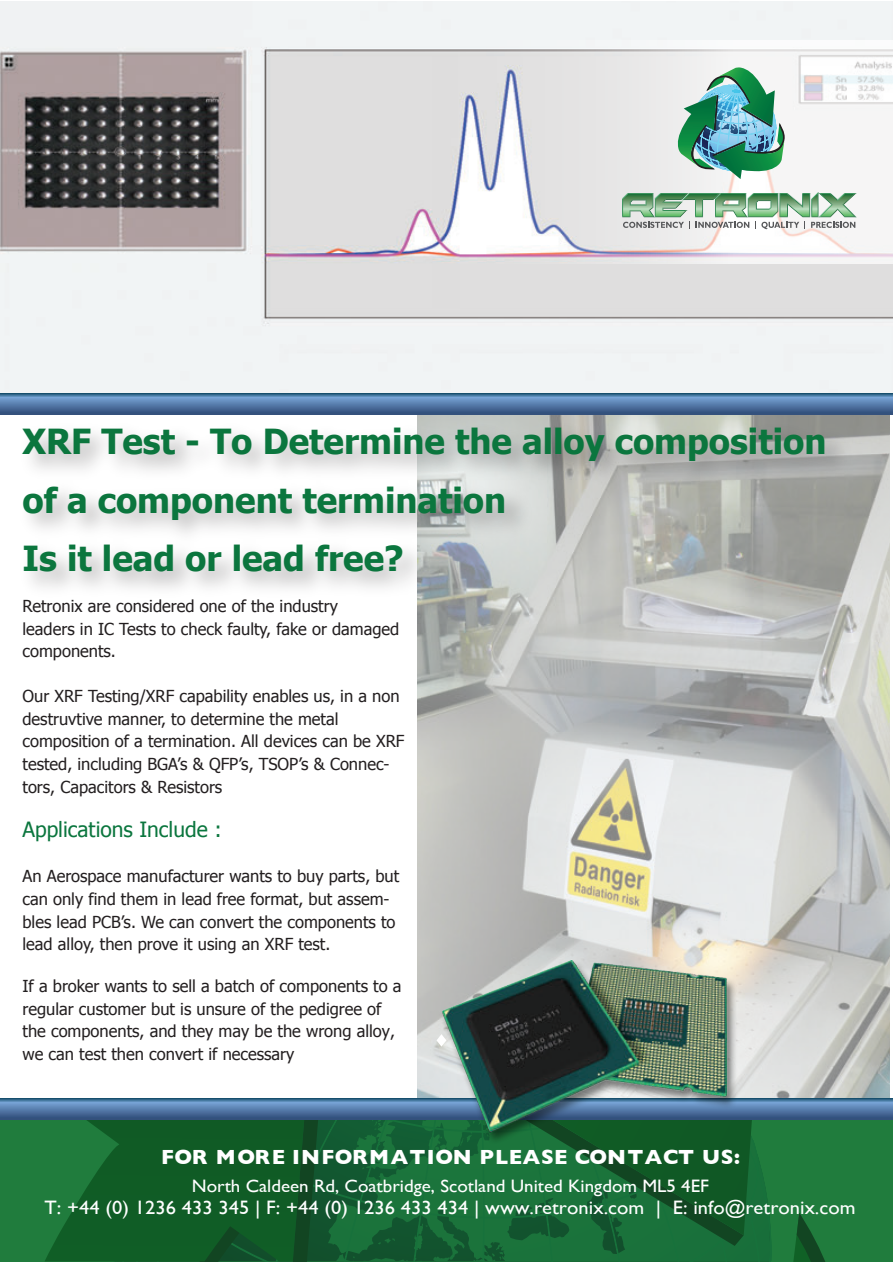
<style>
.page{position:relative;width:893px;height:1263px;background:#fff}
.page>*{position:absolute;margin:0;border:0;box-sizing:border-box;transform-origin:0 0}
.t1{font:700 34.5px/58.5px "Tahoma";color:#0b763e}
.t2{font:21px "Tahoma";color:#0b763e}
.t3{font:700 20.85px "Gill Sans";letter-spacing:.045em;color:#fff}
.t4{font:19.5px "Gill Sans";letter-spacing:.005em;color:#fff;scale:1.05 1}
.t5{font:18px "Gill Sans";color:#fff;scale:1.05 1}
.t6{font:16.5px/22.5px "Tahoma";color:#231f20}
</style>
<div class="page">
<img style="left:417px;top:414px;width:473px;height:684px">
<img style="left:0;top:1px;width:892px;height:392px">
<svg style="left:297px;top:40px;width:595px;height:223px"></svg>
<div style="left:0;top:1109px;width:892px;height:152px;background:#207c3d"></div>
<svg style="left:677px;top:67px;width:109px;height:112px"></svg>
<svg style="left:622px;top:192px;width:234px;height:37px"></svg>
<svg style="left:328px;top:1119px;width:173px;height:142px"></svg>
<svg style="left:501px;top:1119px;width:340px;height:142px"></svg>
<svg style="left:45px;top:1119px;width:283px;height:142px;background:#125e29"></svg>
<svg style="left:0;top:1098px;width:892px;height:21px;background:#4e76a3"></svg>
<svg style="left:0;top:393px;width:892px;height:21px;background:#5179a7"></svg>
<img style="left:435px;top:942px;width:308px;height:205px">
<img style="left:9px;top:412px;width:861px;height:200px">
<h1 class="t1" style="left:22px;top:411px;width:805px">XRF Test - To Determine the alloy composition of a component termination<br>Is it lead or lead free?</h1>
<p class="t6" style="left:22px;top:595px;width:378px">Retronix are considered one of the industry<br>leaders in IC Tests to check faulty, fake or damaged components.</p>
<p class="t6" style="left:22px;top:685px;width:384px">Our XRF Testing/XRF capability enables us, in a non destruvtive manner, to determine the metal composition of a termination. All devices can be XRF tested, including BGA’s &amp; QFP’s, TSOP’s &amp; Connec&shy;tors, Capacitors &amp; Resistors</p>
<p class="t2" style="left:22px;top:816px;width:201px">Applications Include :</p>
<p class="t6" style="left:22px;top:865px;width:378px">An Aerospace manufacturer wants to buy parts, but can only find them in lead free format, but assem&shy;bles lead PCB’s. We can convert the components to lead alloy, then prove it using an XRF test.</p>
<p class="t6" style="left:22px;top:974px;width:381px">If a broker wants to sell a batch of components to a regular customer but is unsure of the pedigree of the components, and they may be the wrong alloy, we can test then convert if necessary</p>
<p class="t3" style="left:161px;top:1144px;width:580px">FOR MORE INFORMATION PLEASE CONTACT US:</p>
<p class="t5" style="left:192px;top:1175px;width:494px">North Caldeen Rd, Coatbridge, Scotland United Kingdom ML5 4EF</p>
<p class="t4" style="left:44px;top:1196px;width:774px">T: +44 (0) 1236 433 345 | F: +44 (0) 1236 433 434 | www.retronix.com | E: info@retronix.com</p>
</div>
